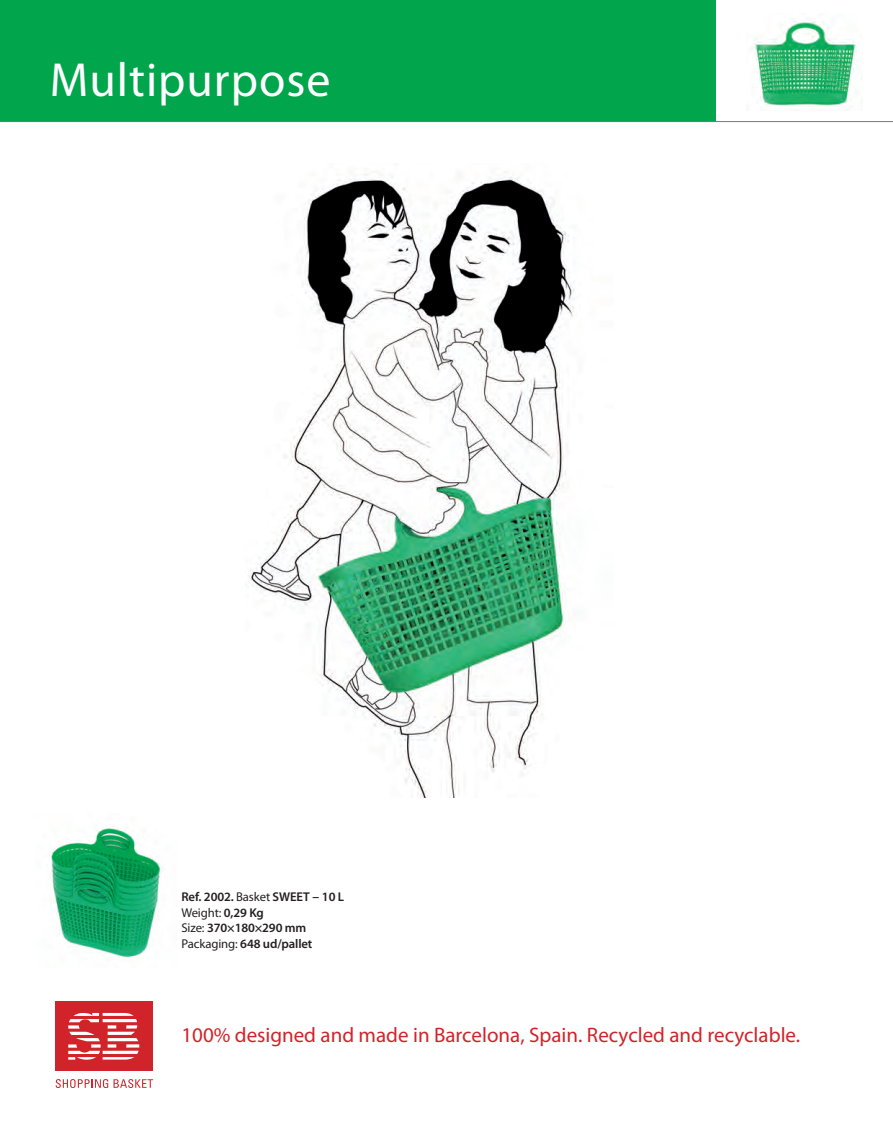
<style>
.page{position:relative;width:893px;height:1144px;background:#fff}
.page>*{position:absolute;margin:0;border:0;box-sizing:border-box;transform-origin:0 0}
.t1{font:48px "Myriad Pro";letter-spacing:.02em;color:#fff}
.t2{font:21px "Myriad Pro";color:#d1232a}
.t3{font:600 12.75px "Myriad Pro";letter-spacing:-.01em;color:#231f20}
.t4{font:12.75px "Myriad Pro";letter-spacing:-.01em;color:#231f20}
.s1{font-weight:400}
.s2{font-size:13.5px}
.s3{font-weight:600}
</style>
<div class="page">
<img style="left:245px;top:171px;width:329px;height:626px">
<div style="left:0;top:0;width:715px;height:121px;background:#00a54c"></div>
<img style="left:751px;top:18px;width:112px;height:92px">
<hr style="left:0;top:121px;width:893px;height:1px;background:#76787b">
<svg style="left:56px;top:1079px;width:52px;height:9px"></svg>
<svg style="left:114px;top:1079px;width:39px;height:9px"></svg>
<div style="left:55px;top:1001px;width:98px;height:70px;background:#d1232a"></div>
<svg style="left:68px;top:1013px;width:71px;height:47px"></svg>
<img style="left:49px;top:827px;width:115px;height:131px">
<p class="t1" style="left:50px;top:50px;width:282px">Multipurpose</p>
<p class="t3" style="left:181px;top:888px;width:164px">Ref. 2002. <span class="s1">Basket</span> SWEET <span class="s2">–</span> 10 L</p>
<p class="t4" style="left:181px;top:904px;width:84px">Weight: <span class="s3">0,29 Kg</span></p>
<p class="t3" style="left:181px;top:920px;width:126px"><span class="s1">Size:</span> 370×180×290 mm</p>
<p class="t3" style="left:181px;top:935px;width:132px"><span class="s1">Packaging:</span> 648 ud/pallet</p>
<p class="t2" style="left:181px;top:1021px;width:620px">100% designed and made in Barcelona, Spain. Recycled and recyclable.</p>
</div>
